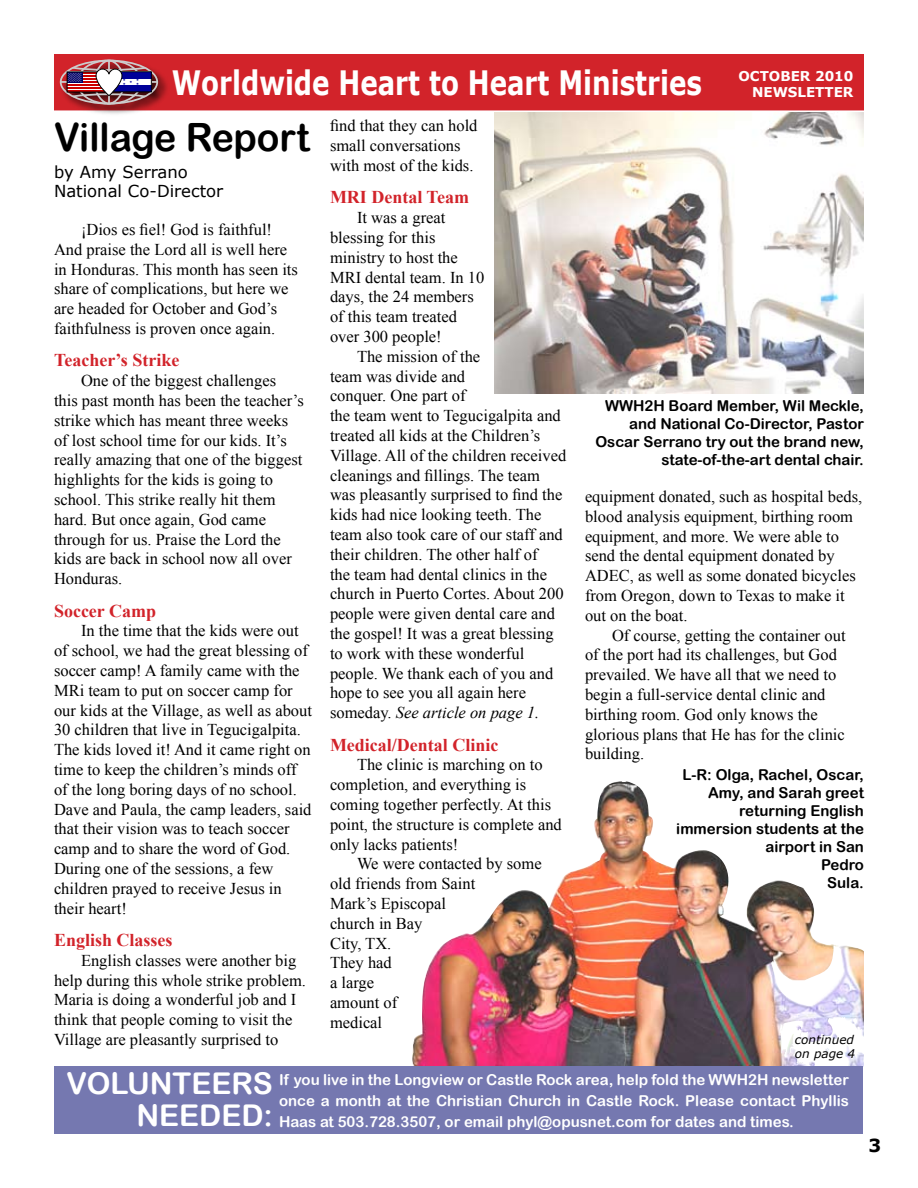
<style>
.page{position:relative;width:918px;height:1188px;background:#fff}
.page>*{position:absolute;margin:0;border:0;box-sizing:border-box;transform-origin:0 0}
.t1{font:39px "Arial Rounded MT Bold";color:#000;scale:.96 1}
.t2{font:700 33.6px "Verdana";color:#fff;scale:.78 1}
.t3{font:30px/31.5px "Arial Rounded MT Bold";color:#fff;text-align:right}
.t4{font:700 18px "Times New Roman";color:#d2232a}
.t5{font:16.5px/19.8px "Times New Roman";color:#000}
.t6{font:16.5px/19.8px "Verdana";color:#000}
.t7{font:15px/18px "Arial Rounded MT Bold";color:#000;text-align:right}
.t8{font:15px/21px "Arial Rounded MT Bold";color:#fff;text-align:justify}
.t9{font:700 13.5px/16.2px "Verdana";color:#fff;text-align:right}
.t10{font:italic 12px/13.5px "Verdana";color:#000}
.s1{font-style:italic}
</style>
<div class="page">
<div style="left:55px;top:55px;width:808px;height:55px;background:#d2232a"></div>
<div style="left:54px;top:54px;width:810px;height:56px;border:2px solid #d2232a"></div>
<div style="left:58px;top:58px;width:113px;height:59px;background:#000;opacity:.75"></div>
<div style="left:60px;top:60px;width:98px;height:45px;border:2px solid #ccc;border-radius:50%"></div>
<hr style="left:108px;top:60px;width:2px;height:44px;background:#ccc">
<hr style="left:61px;top:81px;width:97px;height:2px;background:#ccc">
<div style="left:67px;top:72px;width:38px;height:20px;border:1px solid #000"></div>
<div style="left:111px;top:72px;width:40px;height:20px;background:#fff"></div>
<div style="left:111px;top:72px;width:40px;height:6px;background:#009"></div>
<div style="left:111px;top:85px;width:40px;height:7px;background:#009"></div>
<img style="left:412px;top:781px;width:452px;height:285px">
<div style="left:55px;top:1066px;width:808px;height:68px;background:#7578b0"></div>
<img style="left:495px;top:112px;width:369px;height:282px">
<svg style="left:68px;top:65px;width:79px;height:34px"></svg>
<h2 class="t2" style="left:172px;top:61px;width:681px">Worldwide Heart to Heart Ministries</h2>
<p class="t9" style="left:739px;top:67px;width:117px">OCTOBER 2010<br>NEWSLETTER</p>
<h1 class="t1" style="left:54px;top:114px;width:268px">Village Report</h1>
<p class="t6" style="left:54px;top:161px;width:171px">by Amy Serrano<br>National Co-Director</p>
<p class="t5" style="left:54px;top:219px;width:245px;text-indent:27px">¡Dios es fiel! God is faithful!<br>And praise the Lord all is well here in Honduras. This month has seen its share of complications, but here we are headed for October and God’s faithfulness is proven once again.</p>
<p class="t4" style="left:54px;top:348px;width:127px">Teacher’s Strike</p>
<p class="t5" style="left:54px;top:370px;width:251px;text-indent:27px">One of the biggest challenges this past month has been the teacher’s strike which has meant three weeks of lost school time for our kids. It’s really amazing that one of the biggest highlights for the kids is going to school. This strike really hit them hard. But once again, God came through for us. Praise the Lord the kids are back in school now all over<br>Honduras.</p>
<p class="t4" style="left:54px;top:598px;width:104px">Soccer Camp</p>
<p class="t5" style="left:54px;top:621px;width:260px;text-indent:27px">In the time that the kids were out of school, we had the great blessing of soccer camp! A family came with the MRi team to put on soccer camp for our kids at the Village, as well as about 30 children that live in Tegucigalpita.<br>The kids loved it! And it came right on time to keep the children’s minds off of the long boring days of no school.<br>Dave and Paula, the camp leaders, said that their vision was to teach soccer camp and to share the word of God.<br>During one of the sessions, a few children prayed to receive Jesus in their heart!</p>
<p class="t4" style="left:54px;top:927px;width:120px">English Classes</p>
<p class="t5" style="left:54px;top:950px;width:254px;text-indent:27px">English classes were another big help during this whole strike problem.<br>Maria is doing a wonderful job and I think that people coming to visit the Village are pleasantly surprised to</p>
<p class="t5" style="left:330px;top:116px;width:149px">find that they can hold small conversations with most of the kids.</p>
<p class="t4" style="left:330px;top:185px;width:140px">MRI Dental Team</p>
<p class="t5" style="left:330px;top:208px;width:156px;text-indent:27px">It was a great blessing for this ministry to host the<br>MRI dental team. In 10 days, the 24 members of this team treated over 300 people!</p>
<p class="t5" style="left:330px;top:346px;width:238px;text-indent:27px">The mission of the<br>team was divide and<br>conquer. One part of<br>the team went to Tegucigalpita and treated all kids at the Children’s<br>Village. All of the children received cleanings and fillings. The team was pleasantly surprised to find the kids had nice looking teeth. The team also took care of our staff and their children. The other half of<br>the team had dental clinics in the church in Puerto Cortes. About 200 people were given dental care and the gospel! It was a great blessing to work with these wonderful people. We thank each of you and hope to see you all again here someday. <span class="s1">See article on page 1.</span></p>
<p class="t4" style="left:330px;top:732px;width:170px">Medical/Dental Clinic</p>
<p class="t5" style="left:330px;top:755px;width:233px;text-indent:27px">The clinic is marching on to completion, and everything is coming together perfectly. At this point, the structure is complete and only lacks patients!</p>
<p class="t5" style="left:330px;top:854px;width:213px;text-indent:27px">We were contacted by some old friends from Saint<br>Mark’s Episcopal<br>church in Bay<br>City, TX.<br>They had<br>a large<br>amount of<br>medical</p>
<p class="t7" style="left:595px;top:397px;width:270px">WWH2H Board Member, Wil Meckle, and National Co-Director, Pastor Oscar Serrano try out the brand new, state-of-the-art dental chair.</p>
<p class="t5" style="left:585px;top:486px;width:279px">equipment donated, such as hospital beds, blood analysis equipment, birthing room equipment, and more. We were able to send the dental equipment donated by ADEC, as well as some donated bicycles from Oregon, down to Texas to make it out on the boat.</p>
<p class="t5" style="left:585px;top:625px;width:262px;text-indent:27px">Of course, getting the container out of the port had its challenges, but God prevailed. We have all that we need to begin a full-service dental clinic and birthing room. God only knows the glorious plans that He has for the clinic building.</p>
<p class="t7" style="left:676px;top:766px;width:189px">L-R: Olga, Rachel, Oscar,<br>Amy, and Sarah greet returning English immersion students at the airport in San<br>Pedro<br>Sula.</p>
<p class="t10" style="left:795px;top:1033px;width:62px">continued on page 4</p>
<h3 class="t3" style="left:66px;top:1068px;width:208px">VOLUNTEERS<br>NEEDED:</h3>
<p class="t8" style="left:279px;top:1069px;width:571px">If you live in the Longview or Castle Rock area, help fold the WWH2H newsletter once a month at the Christian Church in Castle Rock. Please contact Phyllis Haas at 503.728.3507, or email phyl@opusnet.com for dates and times.</p>
</div>
